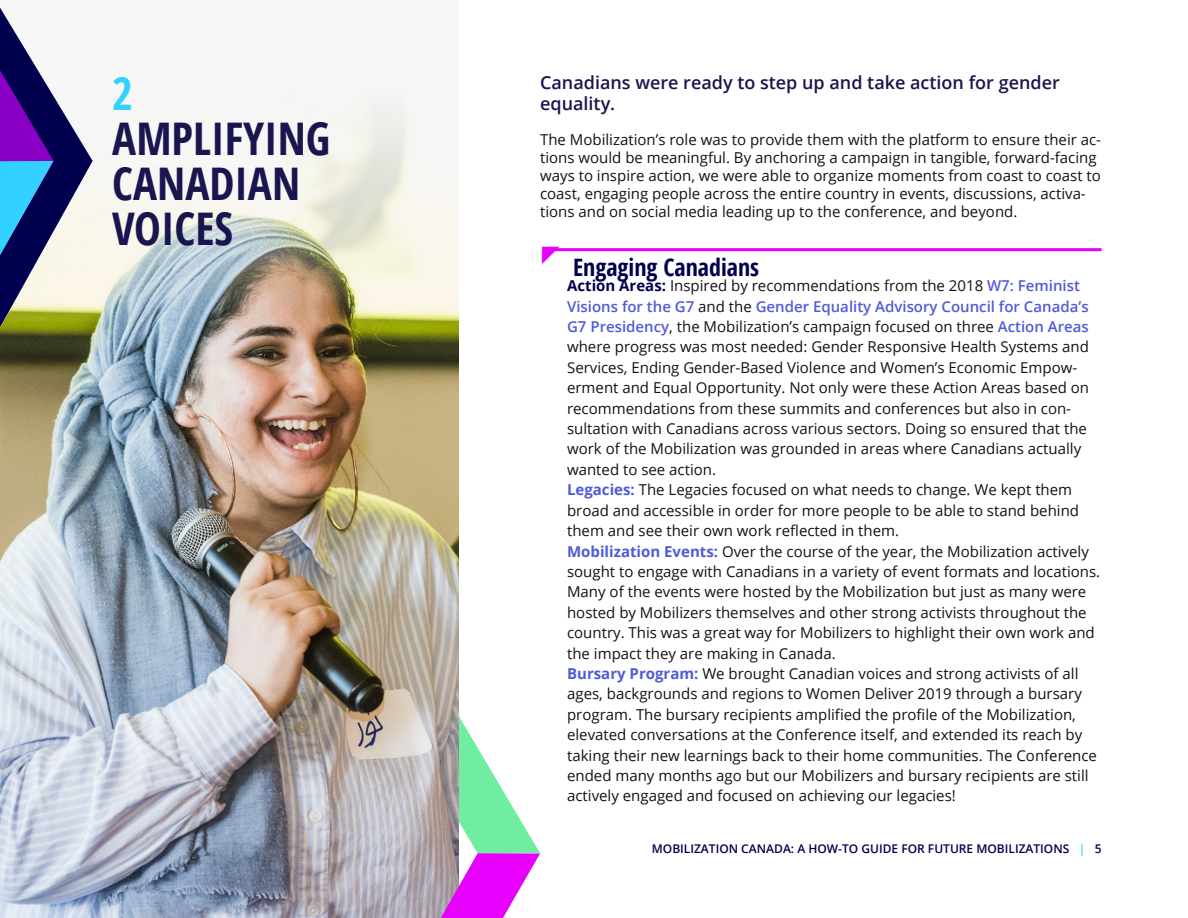
<style>
.page{position:relative;width:1188px;height:918px;background:#fff}
.page>*{position:absolute;margin:0;border:0;box-sizing:border-box;transform-origin:0 0}
.t1{font:700 45px/45px "Open Sans Condensed";color:#18154f}
.t2{font:700 45px "Open Sans Condensed";color:#33d1ff}
.t3{font:700 24px "Open Sans Condensed";color:#01004e}
.t4{font:600 18px/21px "Open Sans";color:#18154f}
.t5{font:15px/20.4px "Open Sans";color:#121212}
.t6{font:600 12px "Open Sans";color:#01004e}
.s1{font-weight:700;color:#01004e}
.s2{font-weight:600;color:#4f5cd6}
.s3{font-weight:700;color:#4f5cd6}
.s4{color:#33d1ff}
</style>
<div class="page">
<img style="left:0;top:89px;width:459px;height:829px">
<svg style="left:395px;top:686px;width:145px;height:232px"></svg>
<hr style="left:543px;top:248px;width:559px;height:3px;background:#e700fb">
<svg style="left:0;top:48px;width:54px;height:230px;background:#40449c"></svg>
<svg style="left:542px;top:248px;width:17px;height:4px"></svg>
<h1 class="t2" style="left:112px;top:62px;width:22px">2</h1>
<h1 class="t1" style="left:112px;top:115px;width:220px">AMPLIFYING<br>CANADIAN<br>VOICES</h1>
<p class="t4" style="left:540px;top:72px;width:521px">Canadians were ready to step up and take action for gender equality.</p>
<p class="t5" style="left:540px;top:130px;width:562px;line-height:18px">The Mobilization’s role was to provide them with the platform to ensure their ac&shy;tions would be meaningful. By anchoring a campaign in tangible, forward-facing ways to inspire action, we were able to organize moments from coast to coast to coast, engaging people across the entire country in events, discussions, activa&shy;tions and on social media leading up to the conference, and beyond.</p>
<h2 class="t3" style="left:573px;top:250px;width:188px">Engaging Canadians</h2>
<p class="t5" style="left:567px;top:275px;width:535px"><span class="s1">Action Areas:</span> Inspired by recommendations from the 2018 <span class="s2">W7: Feminist Visions for the G7</span> and the <span class="s2">Gender Equality Advisory Council for Canada’s G7 Presidency</span>, the Mobilization’s campaign focused on three <span class="s2">Action Areas </span>where progress was most needed: Gender Responsive Health Systems and Services, Ending Gender-Based Violence and Women’s Economic Empow&shy;erment and Equal Opportunity. Not only were these Action Areas based on recommendations from these summits and conferences but also in con&shy;sultation with Canadians across various sectors. Doing so ensured that the work of the Mobilization was grounded in areas where Canadians actually wanted to see action.<br><span class="s3">Legacies:</span> The Legacies focused on what needs to change. We kept them broad and accessible in order for more people to be able to stand behind them and see their own work reflected in them.<br><span class="s3">Mobilization Events:</span> Over the course of the year, the Mobilization actively sought to engage with Canadians in a variety of event formats and locations.<br>Many of the events were hosted by the Mobilization but just as many were hosted by Mobilizers themselves and other strong activists throughout the country. This was a great way for Mobilizers to highlight their own work and the impact they are making in Canada.<br><span class="s3">Bursary Program:</span> We brought Canadian voices and strong activists of all ages, backgrounds and regions to Women Deliver 2019 through a bursary program. The bursary recipients amplified the profile of the Mobilization, elevated conversations at the Conference itself, and extended its reach by taking their new learnings back to their home communities. The Conference ended many months ago but our Mobilizers and bursary recipients are still actively engaged and focused on achieving our legacies!</p>
<p class="t6" style="left:652px;top:840px;width:451px">MOBILIZATION CANADA: A HOW-TO GUIDE FOR FUTURE MOBILIZATIONS <span class="s4">|</span> 5</p>
</div>
